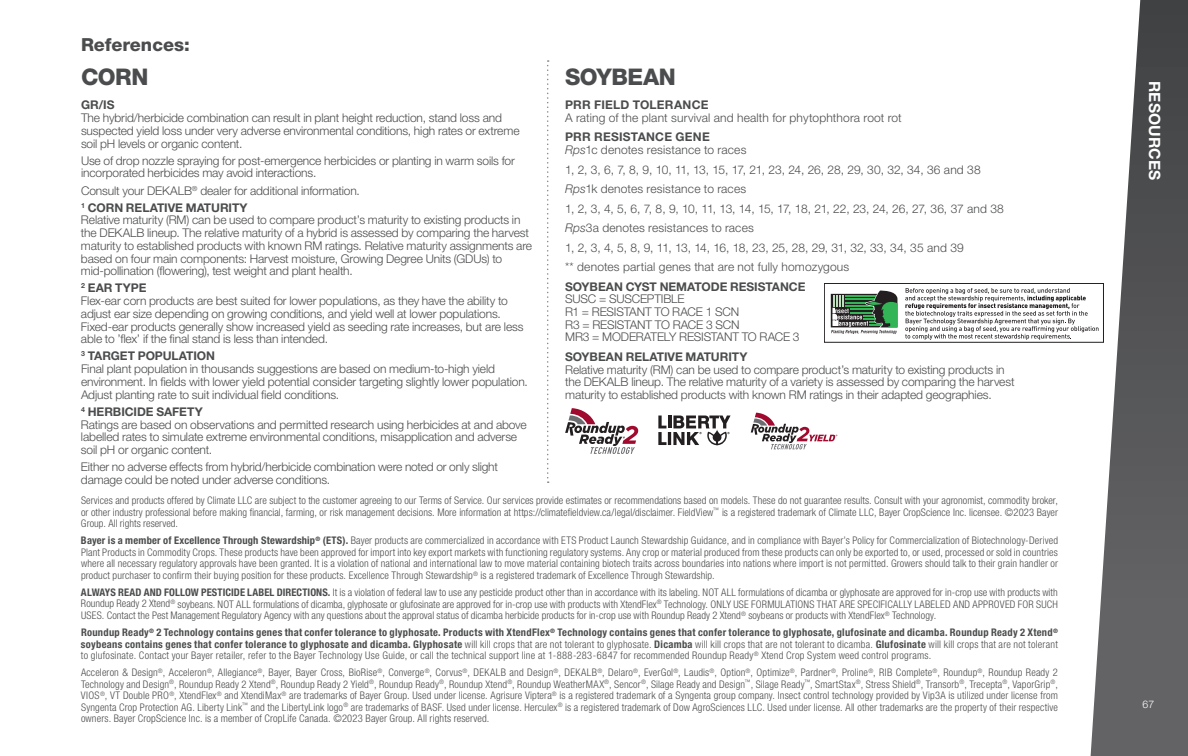
<style>
.page{position:relative;width:1188px;height:756px;background:#fff}
.page>*{position:absolute;margin:0;border:0;box-sizing:border-box;transform-origin:0 0}
.t1{font:800 22.95px "Helvetica Neue LT Std";letter-spacing:-.02em;color:#4b4c4d}
.t2{font:800 18px "Helvetica Neue LT Std";color:#4b4c4d}
.t3{font:700 15.6px "Helvetica Neue LT Std";letter-spacing:.01em;color:#fff}
.t4{font:300 12px/12.8px "Helvetica Neue LT Std";letter-spacing:-.01em;color:#4b4c4d}
.t5{font:300 12px/19.5px "Helvetica Neue LT Std";letter-spacing:.01em;color:#4b4c4d}
.t6{font:300 12px/12.8px "Helvetica Neue LT Std";letter-spacing:.015em;color:#4b4c4d}
.t7{font:700 12px "Helvetica Neue LT Std";color:#4b4c4d}
.t8{font:700 12px "Helvetica Neue LT Std";letter-spacing:.02em;color:#4b4c4d}
.t9{font:300 condensed 10.5px/11.6px "Helvetica Neue LT Std";letter-spacing:.01em;color:#4b4c4d;text-align:justify}
.t10{font:300 10.5px "Helvetica Neue LT Std";color:#fff}
.s1{font-weight:700}
.s2{font-style:italic}
</style>
<div class="page">
<svg style="left:1091px;top:0;width:97px;height:756px"></svg>
<svg style="left:547px;top:60px;width:2px;height:423px"></svg>
<img style="left:824px;top:283px;width:281px;height:59px">
<img style="left:565px;top:408px;width:74px;height:46px">
<img style="left:658px;top:415px;width:73px;height:31px">
<img style="left:750px;top:412px;width:88px;height:38px">
<h3 class="t2" style="left:81px;top:34px;width:110px">References:</h3>
<h3 class="t1" style="left:81px;top:63px;width:69px">CORN</h3>
<p class="t7" style="left:81px;top:98px;width:35px">GR/IS</p>
<p class="t4" style="left:81px;top:111px;width:440px">The hybrid/herbicide combination can result in plant height reduction, stand loss and suspected yield loss under very adverse environmental conditions, high rates or extreme soil pH levels or organic content.</p>
<p class="t4" style="left:81px;top:154px;width:435px">Use of drop nozzle spraying for post-emergence herbicides or planting in warm soils for incorporated herbicides may avoid interactions.</p>
<p class="t4" style="left:81px;top:184px;width:280px">Consult your DEKALB<sup>®</sup> dealer for additional information.</p>
<p class="t4" style="left:81px;top:201px;width:453px"><sup>1</sup> <span class="s1">CORN RELATIVE MATURITY<br></span>Relative maturity (RM) can be used to compare product’s maturity to existing products in the DEKALB lineup. The relative maturity of a hybrid is assessed by comparing the harvest maturity to established products with known RM ratings. Relative maturity assignments are based on four main components: Harvest moisture, Growing Degree Units (GDUs) to mid-pollination (flowering), test weight and plant health.</p>
<p class="t4" style="left:81px;top:282px;width:444px"><sup>2</sup> <span class="s1">EAR TYPE<br></span>Flex-ear corn products are best suited for lower populations, as they have the ability to adjust ear size depending on growing conditions, and yield well at lower populations.<br>Fixed-ear products generally show increased yield as seeding rate increases, but are less able to ’flex’ if the final stand is less than intended.</p>
<p class="t4" style="left:81px;top:350px;width:448px"><sup>3</sup> <span class="s1">TARGET POPULATION<br></span>Final plant population in thousands suggestions are based on medium-to-high yield environment. In fields with lower yield potential consider targeting slightly lower population.<br>Adjust planting rate to suit individual field conditions.</p>
<p class="t4" style="left:81px;top:405px;width:447px"><sup>4</sup> <span class="s1">HERBICIDE SAFETY<br></span>Ratings are based on observations and permitted research using herbicides at and above labelled rates to simulate extreme environmental conditions, misapplication and adverse soil pH or organic content.</p>
<p class="t4" style="left:81px;top:460px;width:419px">Either no adverse effects from hybrid/herbicide combination were noted or only slight damage could be noted under adverse conditions.</p>
<h3 class="t1" style="left:565px;top:63px;width:112px">SOYBEAN</h3>
<p class="t6" style="left:565px;top:98px;width:338px"><span class="s1">PRR FIELD TOLERANCE<br></span>A rating of the plant survival and health for phytophthora root rot</p>
<p class="t8" style="left:565px;top:130px;width:146px">PRR RESISTANCE GENE</p>
<p class="t5" style="left:565px;top:140px;width:417px"><span class="s2">Rps</span>1c denotes resistance to races<br>1, 2, 3, 6, 7, 8, 9, 10, 11, 13, 15, 17, 21, 23, 24, 26, 28, 29, 30, 32, 34, 36 and 38</p>
<p class="t5" style="left:565px;top:179px;width:440px"><span class="s2">Rps</span>1k denotes resistance to races<br>1, 2, 3, 4, 5, 6, 7, 8, 9, 10, 11, 13, 14, 15, 17, 18, 21, 22, 23, 24, 26, 27, 36, 37 and 38</p>
<p class="t5" style="left:565px;top:218px;width:400px"><span class="s2">Rps</span>3a denotes resistances to races<br>1, 2, 3, 4, 5, 8, 9, 11, 13, 14, 16, 18, 23, 25, 28, 29, 31, 32, 33, 34, 35 and 39</p>
<p class="t6" style="left:565px;top:260px;width:286px">** denotes partial genes that are not fully homozygous</p>
<p class="t7" style="left:565px;top:279px;width:242px">SOYBEAN CYST NEMATODE RESISTANCE</p>
<p class="t4" style="left:565px;top:292px;width:121px">SUSC = SUSCEPTIBLE</p>
<p class="t4" style="left:565px;top:305px;width:176px">R1 = RESISTANT TO RACE 1 SCN<br>R3 = RESISTANT TO RACE 3 SCN</p>
<p class="t4" style="left:565px;top:331px;width:236px">MR3 = MODERATELY RESISTANT TO RACE 3</p>
<p class="t4" style="left:565px;top:350px;width:451px"><span class="s1">SOYBEAN RELATIVE MATURITY<br></span>Relative maturity (RM) can be used to compare product’s maturity to existing products in the DEKALB lineup. The relative maturity of a variety is assessed by comparing the harvest maturity to established products with known RM ratings in their adapted geographies.</p>
<p class="t9" style="left:81px;top:495px;width:978px">Services and products offered by Climate LLC are subject to the customer agreeing to our Terms of Service. Our services provide estimates or recommendations based on models. These do not guarantee results. Consult with your agronomist, commodity broker, or other industry professional before making financial, farming, or risk management decisions. More information at https://climatefieldview.ca/legal/disclaimer. FieldView<sup>™</sup> is a registered trademark of Climate LLC, Bayer CropScience Inc. licensee. ©2023 Bayer Group. All rights reserved.</p>
<p class="t9" style="left:81px;top:535px;width:979px"><span class="s1">Bayer is a member of Excellence Through Stewardship</span><sup>®</sup> <span class="s1">(ETS).</span> Bayer products are commercialized in accordance with ETS Product Launch Stewardship Guidance, and in compliance with Bayer’s Policy for Commercialization of Biotechnology-Derived Plant Products in Commodity Crops. These products have been approved for import into key export markets with functioning regulatory systems. Any crop or material produced from these products can only be exported to, or used, processed or sold in countries where all necessary regulatory approvals have been granted. It is a violation of national and international law to move material containing biotech traits across boundaries into nations where import is not permitted. Growers should talk to their grain handler or product purchaser to confirm their buying position for these products. Excellence Through Stewardship<sup>®</sup> is a registered trademark of Excellence Through Stewardship.</p>
<p class="t9" style="left:81px;top:586px;width:978px"><span class="s1">ALWAYS READ AND FOLLOW PESTICIDE LABEL DIRECTIONS.</span> It is a violation of federal law to use any pesticide product other than in accordance with its labeling. NOT ALL formulations of dicamba or glyphosate are approved for in-crop use with products with Roundup Ready 2 Xtend<sup>®</sup> soybeans. NOT ALL formulations of dicamba, glyphosate or glufosinate are approved for in-crop use with products with XtendFlex<sup>®</sup> Technology. ONLY USE FORMULATIONS THAT ARE SPECIFICALLY LABELED AND APPROVED FOR SUCH USES. Contact the Pest Management Regulatory Agency with any questions about the approval status of dicamba herbicide products for in-crop use with Roundup Ready 2 Xtend<sup>®</sup> soybeans or products with XtendFlex<sup>®</sup> Technology.</p>
<p class="t9" style="left:81px;top:626px;width:978px"><span class="s1">Roundup Ready</span><sup>®</sup> <span class="s1">2 Technology contains genes that confer tolerance to glyphosate. Products with XtendFlex</span><sup>®</sup> <span class="s1">Technology contains genes that confer tolerance to glyphosate, glufosinate and dicamba. Roundup Ready 2 Xtend</span><sup>® </sup><span class="s1">soybeans contains genes that confer tolerance to glyphosate and dicamba. Glyphosate</span> will kill crops that are not tolerant to glyphosate. <span class="s1">Dicamba</span> will kill crops that are not tolerant to dicamba. <span class="s1">Glufosinate</span> will kill crops that are not tolerant to glufosinate. Contact your Bayer retailer, refer to the Bayer Technology Use Guide, or call the technical support line at 1-888-283-6847 for recommended Roundup Ready<sup>®</sup> Xtend Crop System weed control programs.</p>
<p class="t9" style="left:81px;top:666px;width:978px">Acceleron &amp; Design<sup>®</sup>, Acceleron<sup>®</sup>, Allegiance<sup>®</sup>, Bayer, Bayer Cross, BioRise<sup>®</sup>, Converge<sup>®</sup>, Corvus<sup>®</sup>, DEKALB and Design<sup>®</sup>, DEKALB<sup>®</sup>, Delaro<sup>®</sup>, EverGol<sup>®</sup>, Laudis<sup>®</sup>, Option<sup>®</sup>, Optimize<sup>®</sup>, Pardner<sup>®</sup>, Proline<sup>®</sup>, RIB Complete<sup>®</sup>, Roundup<sup>®</sup>, Roundup Ready 2<br>Technology and Design<sup>®</sup>, Roundup Ready 2 Xtend<sup>®</sup>, Roundup Ready 2 Yield<sup>®</sup>, Roundup Ready<sup>®</sup>, Roundup Xtend<sup>®</sup>, Roundup WeatherMAX<sup>®</sup>, Sencor<sup>®</sup>, Silage Ready and Design<sup>™</sup>, Silage Ready<sup>™</sup>, SmartStax<sup>®</sup>, Stress Shield<sup>®</sup>, Transorb<sup>®</sup>, Trecepta<sup>®</sup>, VaporGrip<sup>®</sup>, VIOS<sup>®</sup>, VT Double PRO<sup>®</sup>, XtendFlex<sup>®</sup> and XtendiMax<sup>®</sup> are trademarks of Bayer Group. Used under license. Agrisure Viptera<sup>®</sup> is a registered trademark of a Syngenta group company. Insect control technology provided by Vip3A is utilized under license from Syngenta Crop Protection AG. Liberty Link<sup>™</sup> and the LibertyLink logo<sup>®</sup> are trademarks of BASF. Used under license. Herculex<sup>®</sup> is a registered trademark of Dow AgroSciences LLC. Used under license. All other trademarks are the property of their respective owners. Bayer CropScience Inc. is a member of CropLife Canada. ©2023 Bayer Group. All rights reserved.</p>
<h2 class="t3" style="left:1164px;top:81px;width:101px;rotate:90deg">RESOURCES</h2>
<p class="t10" style="left:1143px;top:698px;width:13px">67</p>
</div>
